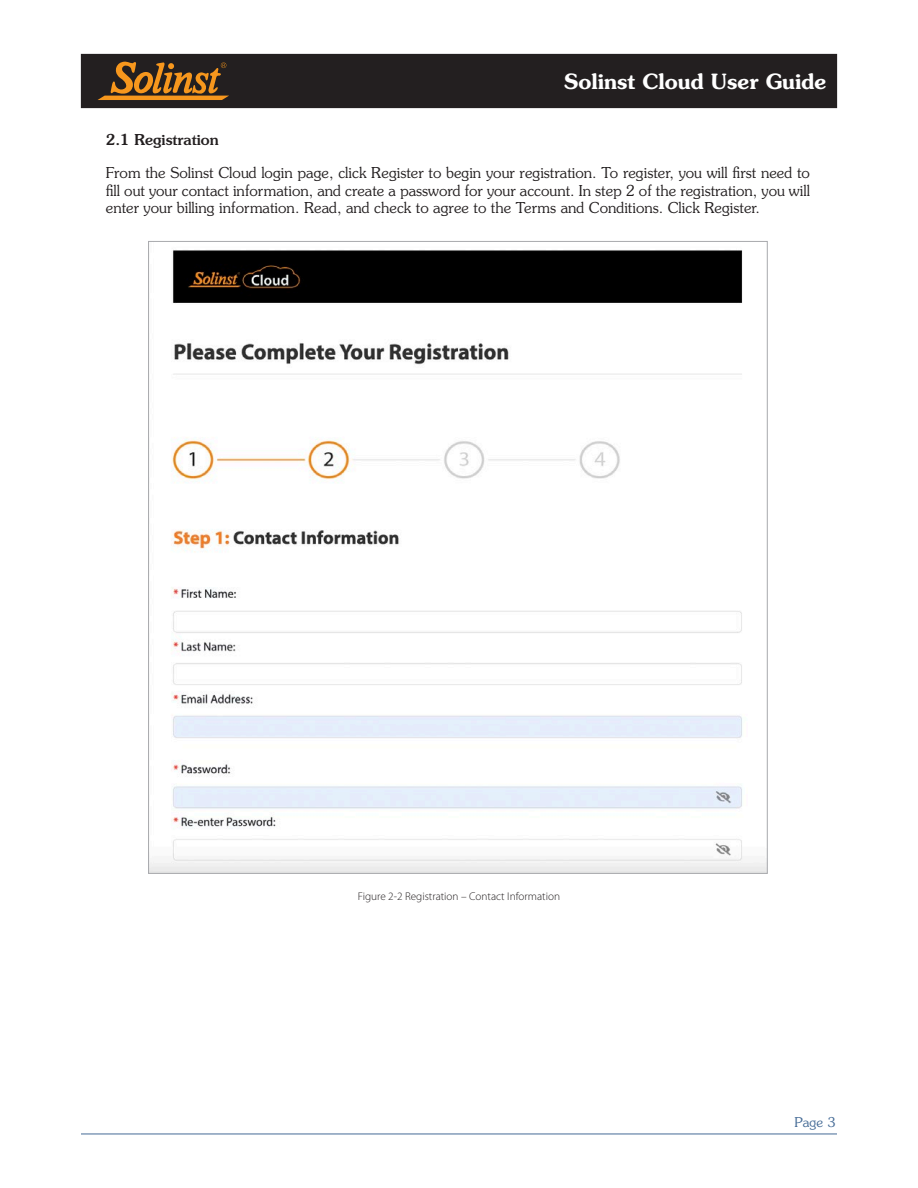
<style>
.page{position:relative;width:918px;height:1188px;background:#fff}
.page>*{position:absolute;margin:0;border:0;box-sizing:border-box;transform-origin:0 0}
.t1{font:600 21px "Souvenir Std";color:#fff}
.BODY_Text{font:300 15px/17.2px "Souvenir Std";color:#231f20;text-align:justify}
.BODY_Title_1_1{font:500 15px "Souvenir Std";color:#231f20}
.t2{font:300 13.5px "Souvenir Std";color:#456b96}
.t3{font:300 11.25px "Myriad Pro";color:#231f20}
</style>
<div class="page">
<div style="left:81px;top:54px;width:756px;height:54px;background:#231f20"></div>
<hr style="left:81px;top:1134px;width:756px;height:1px;background:#456b96">
<svg style="left:98px;top:62px;width:131px;height:38px"></svg>
<img style="left:150px;top:250px;width:616px;height:622px">
<h1 class="t1" style="left:564px;top:68px;width:264px">Solinst Cloud User Guide</h1>
<p class="BODY_Title_1_1" style="left:106px;top:130px;width:114px">2.1 Registration</p>
<p class="BODY_Text" style="left:106px;top:164px;width:706px">From the Solinst Cloud login page, click Register to begin your registration. To register, you will first need to fill out your contact information, and create a password for your account. In step 2 of the registration, you will enter your billing information. Read, and check to agree to the Terms and Conditions. Click Register.</p>
<p class="t3" style="left:358px;top:890px;width:204px">Figure 2-2 Registration – Contact Information</p>
<p class="t2" style="left:794px;top:1114px;width:43px">Page 3</p>
</div>
